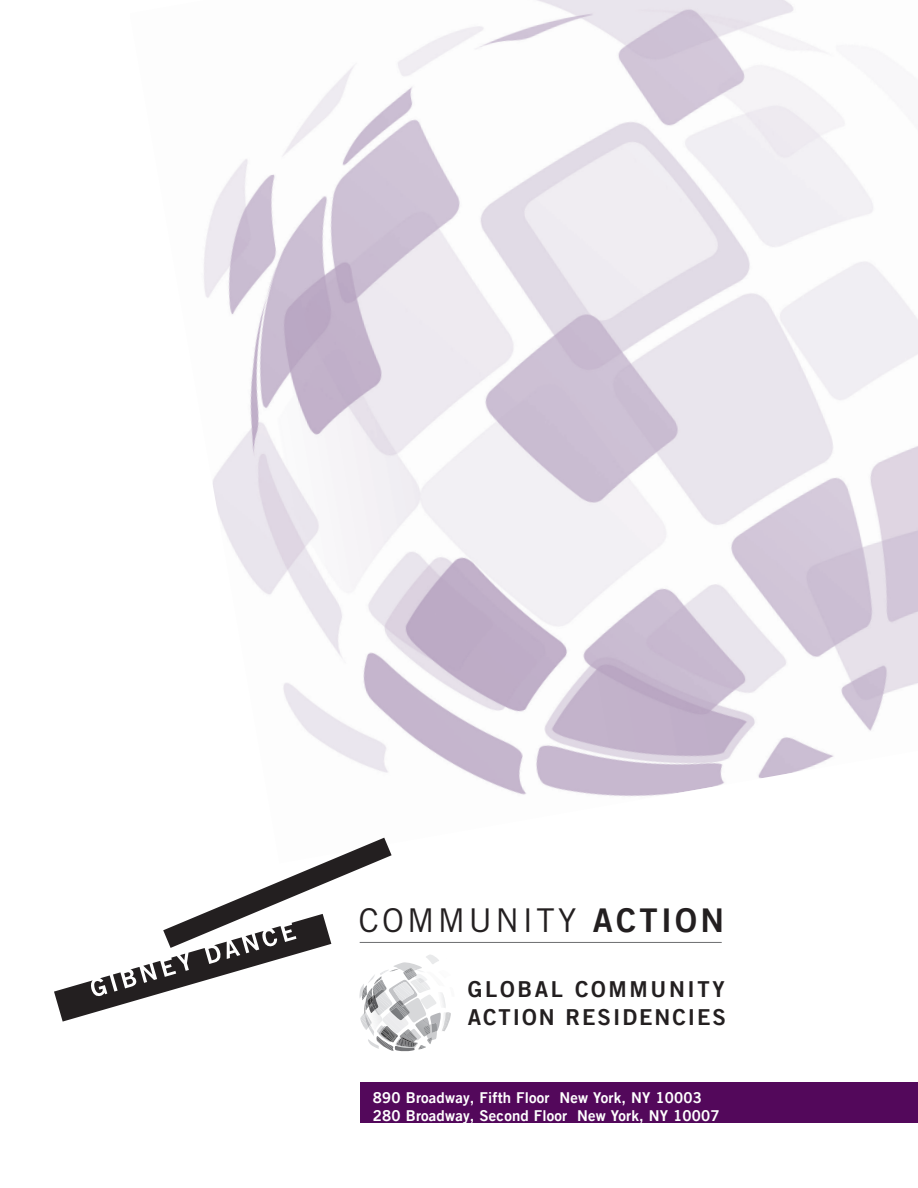
<style>
.page{position:relative;width:918px;height:1188px;background:#fff}
.page>*{position:absolute;margin:0;border:0;box-sizing:border-box;transform-origin:0 0}
.t1{font:32.85px "Trade Gothic";letter-spacing:.1em;color:#231f20}
.t2{font:22.05px/28.3px "Trade Gothic LT Com Bd 2";letter-spacing:.09em;color:#231f20}
.t3{font:15px/18px "Trade Gothic LT Com Bd 2";letter-spacing:.015em;color:#fff}
.s1{font-family:"Trade Gothic LT Com Bd 2"}
</style>
<div class="page">
<img style="left:204px;top:0;width:714px;height:838px">
<svg style="left:54px;top:838px;width:338px;height:184px"></svg>
<hr style="left:360px;top:942px;width:362px;height:1px;background:#6c6d70">
<svg style="left:359px;top:954px;width:92px;height:97px"></svg>
<div style="left:360px;top:1082px;width:558px;height:41px;background:#53085b"></div>
<h1 class="t1" style="left:359px;top:900px;width:367px">COMMUNITY <span class="s1">ACTION</span></h1>
<h2 class="t2" style="left:468px;top:975px;width:260px">GLOBAL COMMUNITY<br>ACTION RESIDENCIES</h2>
<p class="t3" style="left:373px;top:1088px;width:348px">890 Broadway, Fifth Floor New York, NY 10003<br>280 Broadway, Second Floor New York, NY 10007</p>
</div>
